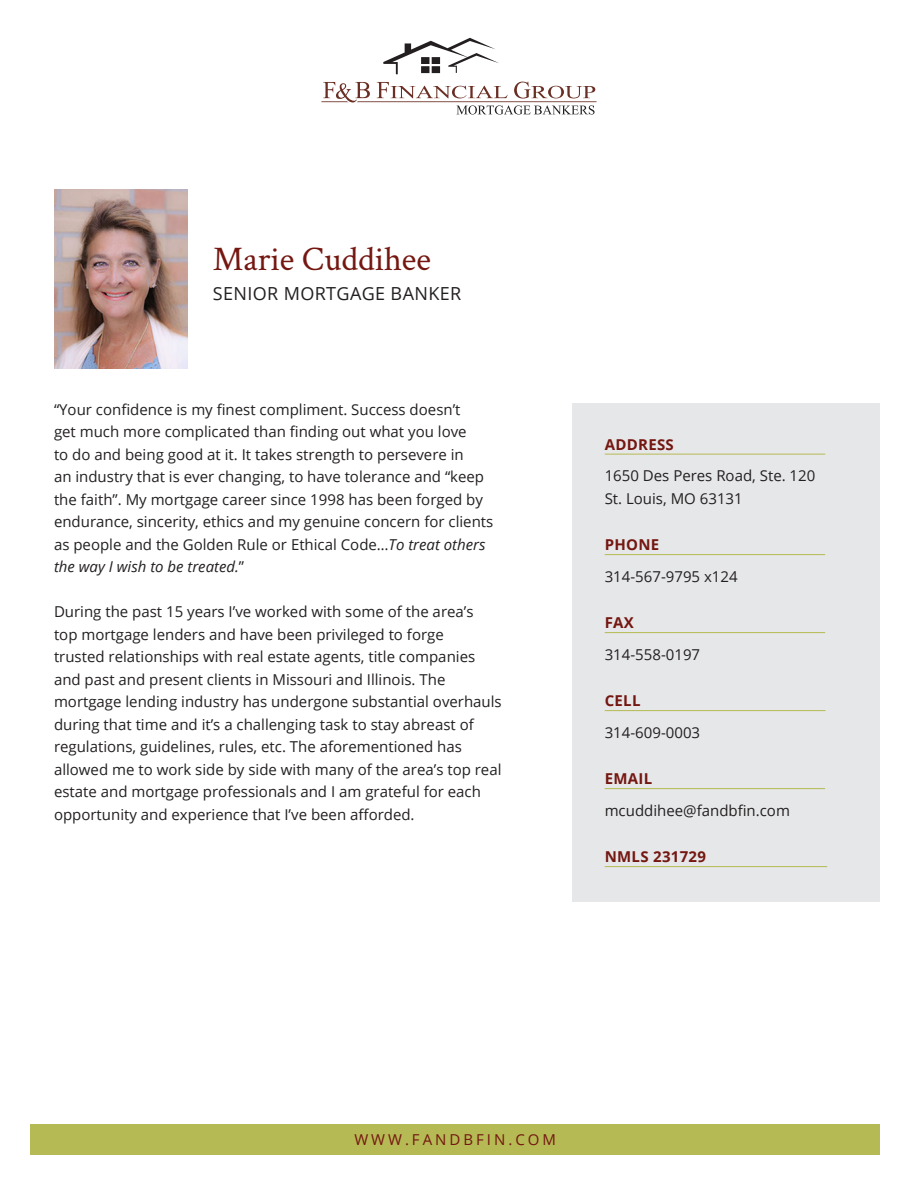
<style>
.page{position:relative;width:918px;height:1188px;background:#fff}
.page>*{position:absolute;margin:0;border:0;box-sizing:border-box;transform-origin:0 0}
.t1{font:34.5px "Crimson Text";color:#741711}
.t2{font:18px "Open Sans";letter-spacing:.02em;color:#231f20}
.t3{font:15px/22.5px "Open Sans";color:#231f20}
.t4{font:700 15px "Open Sans";letter-spacing:.02em;color:#741711}
.t5{font:15px "Open Sans";letter-spacing:.2em;color:#741711}
.s1{font-style:italic}
</style>
<div class="page">
<svg style="left:383px;top:38px;width:116px;height:36px"></svg>
<svg style="left:321px;top:82px;width:276px;height:33px"></svg>
<div style="left:30px;top:1124px;width:850px;height:31px;background:#b5ba54"></div>
<div style="left:572px;top:403px;width:308px;height:498px;background:#e6e7e9"></div>
<hr style="left:605px;top:454px;width:220px;height:1px;background:#b5ba54">
<hr style="left:605px;top:554px;width:220px;height:1px;background:#b5ba54">
<hr style="left:605px;top:632px;width:220px;height:1px;background:#b5ba54">
<hr style="left:605px;top:710px;width:220px;height:1px;background:#b5ba54">
<hr style="left:605px;top:788px;width:220px;height:1px;background:#b5ba54">
<hr style="left:605px;top:866px;width:222px;height:1px;background:#b5ba54">
<img style="left:54px;top:190px;width:134px;height:178px">
<p class="t1" style="left:213px;top:236px;width:219px">Marie Cuddihee</p>
<p class="t2" style="left:213px;top:281px;width:250px">SENIOR MORTGAGE BANKER</p>
<p class="t3" style="left:54px;top:398px;width:441px">“Your confidence is my finest compliment. Success doesn’t<br>get much more complicated than finding out what you love<br>to do and being good at it. It takes strength to persevere in<br>an industry that is ever changing, to have tolerance and “keep the faith”. My mortgage career since 1998 has been forged by endurance, sincerity, ethics and my genuine concern for clients as people and the Golden Rule or Ethical Code…<span class="s1">To treat others the way I wish to be treated.</span>”</p>
<p class="t3" style="left:54px;top:600px;width:449px">During the past 15 years I’ve worked with some of the area’s<br>top mortgage lenders and have been privileged to forge<br>trusted relationships with real estate agents, title companies and past and present clients in Missouri and Illinois. The mortgage lending industry has undergone substantial overhauls during that time and it’s a challenging task to stay abreast of regulations, guidelines, rules, etc. The aforementioned has allowed me to work side by side with many of the area’s top real estate and mortgage professionals and I am grateful for each opportunity and experience that I’ve been afforded.</p>
<p class="t4" style="left:605px;top:434px;width:71px">ADDRESS</p>
<p class="t3" style="left:605px;top:464px;width:212px">1650 Des Peres Road, Ste. 120</p>
<p class="t3" style="left:605px;top:487px;width:140px">St. Louis, MO 63131</p>
<p class="t4" style="left:605px;top:534px;width:56px">PHONE</p>
<p class="t3" style="left:605px;top:565px;width:134px">314-567-9795 x124</p>
<p class="t4" style="left:605px;top:612px;width:31px">FAX</p>
<p class="t3" style="left:605px;top:643px;width:97px">314-558-0197</p>
<p class="t4" style="left:605px;top:690px;width:37px">CELL</p>
<p class="t3" style="left:605px;top:721px;width:97px">314-609-0003</p>
<p class="t4" style="left:605px;top:768px;width:49px">EMAIL</p>
<p class="t3" style="left:605px;top:799px;width:187px">mcuddihee@fandbfin.com</p>
<p class="t4" style="left:605px;top:846px;width:103px">NMLS 231729</p>
<p class="t5" style="left:354px;top:1130px;width:203px">WWW.FANDBFIN.COM</p>
</div>
